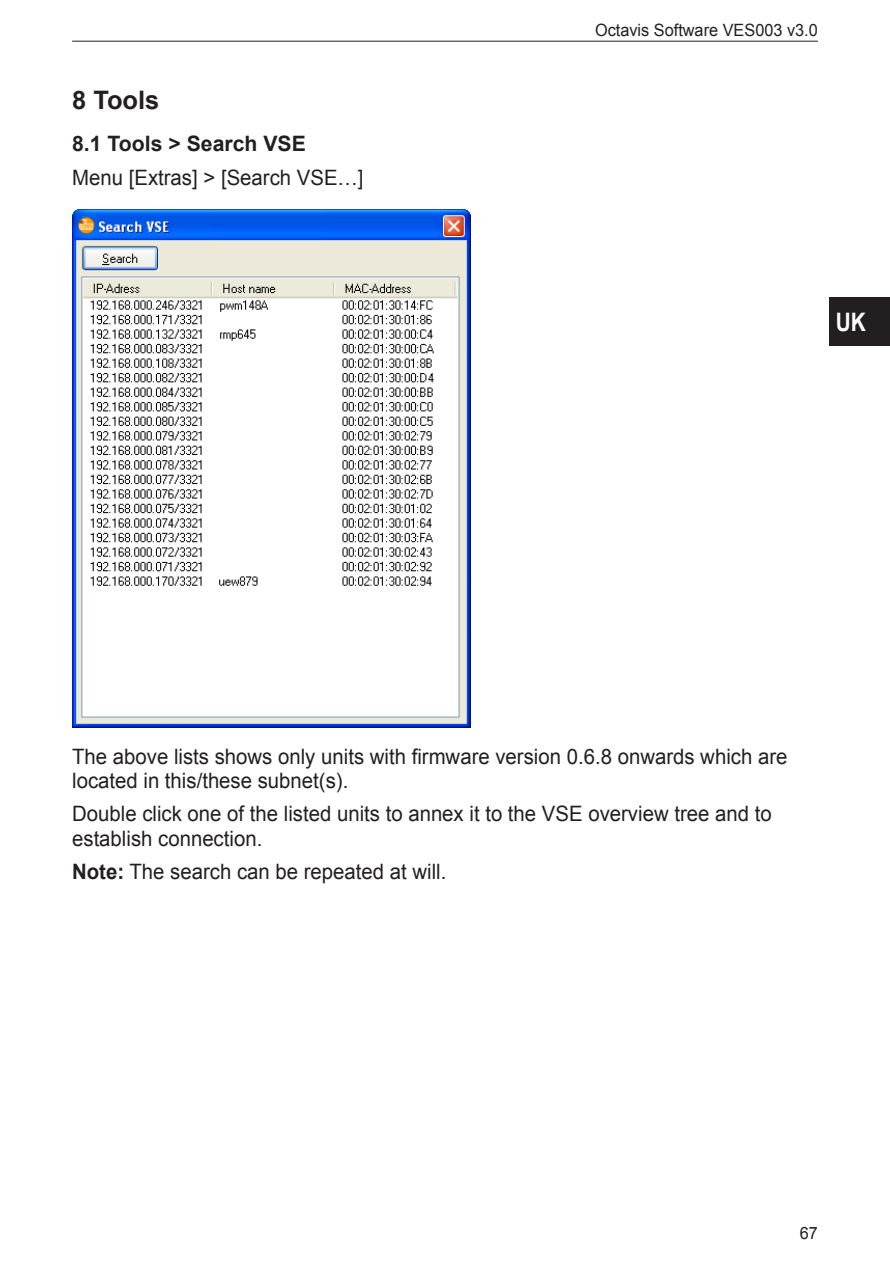
<style>
.page{position:relative;width:890px;height:1263px;background:#fff}
.page>*{position:absolute;margin:0;border:0;box-sizing:border-box;transform-origin:0 0}
.t1{font:700 25.5px "Arial";color:#231f20}
.t2{font:700 25.5px "Arial";color:#fff;scale:.82 1}
.t3{font:21.15px/24.5px "Arial";color:#231f20;scale:.96 1}
.t4{font:700 21.15px "Arial";color:#231f20}
.t5{font:16.95px "Arial";color:#231f20;scale:.96 1}
.s1{font-weight:700}
</style>
<div class="page">
<div style="left:829px;top:297px;width:60px;height:49px;background:#231f20"></div>
<hr style="left:72px;top:41px;width:745px;height:1px;background:#231f20">
<img style="left:72px;top:210px;width:398px;height:517px">
<p class="t1" style="left:72px;top:83px;width:89px">8 Tools</p>
<p class="t4" style="left:72px;top:130px;width:235px">8.1 Tools &gt; Search VSE</p>
<p class="t3" style="left:72px;top:165px;width:305px">Menu [Extras] &gt; [Search VSE…]</p>
<p class="t5" style="left:595px;top:19px;width:233px">Octavis Software VES003 v3.0</p>
<p class="t2" style="left:835px;top:305px;width:38px">UK</p>
<p class="t3" style="left:72px;top:743px;width:746px">The above lists shows only units with firmware version 0.6.8 onwards which are located in this/these subnet(s).</p>
<p class="t3" style="left:72px;top:801px;width:730px">Double click one of the listed units to annex it to the VSE overview tree and to establish connection.</p>
<p class="t3" style="left:72px;top:859px;width:391px"><span class="s1">Note:</span> The search can be repeated at will.</p>
<p class="t5" style="left:799px;top:1221px;width:20px">67</p>
</div>
